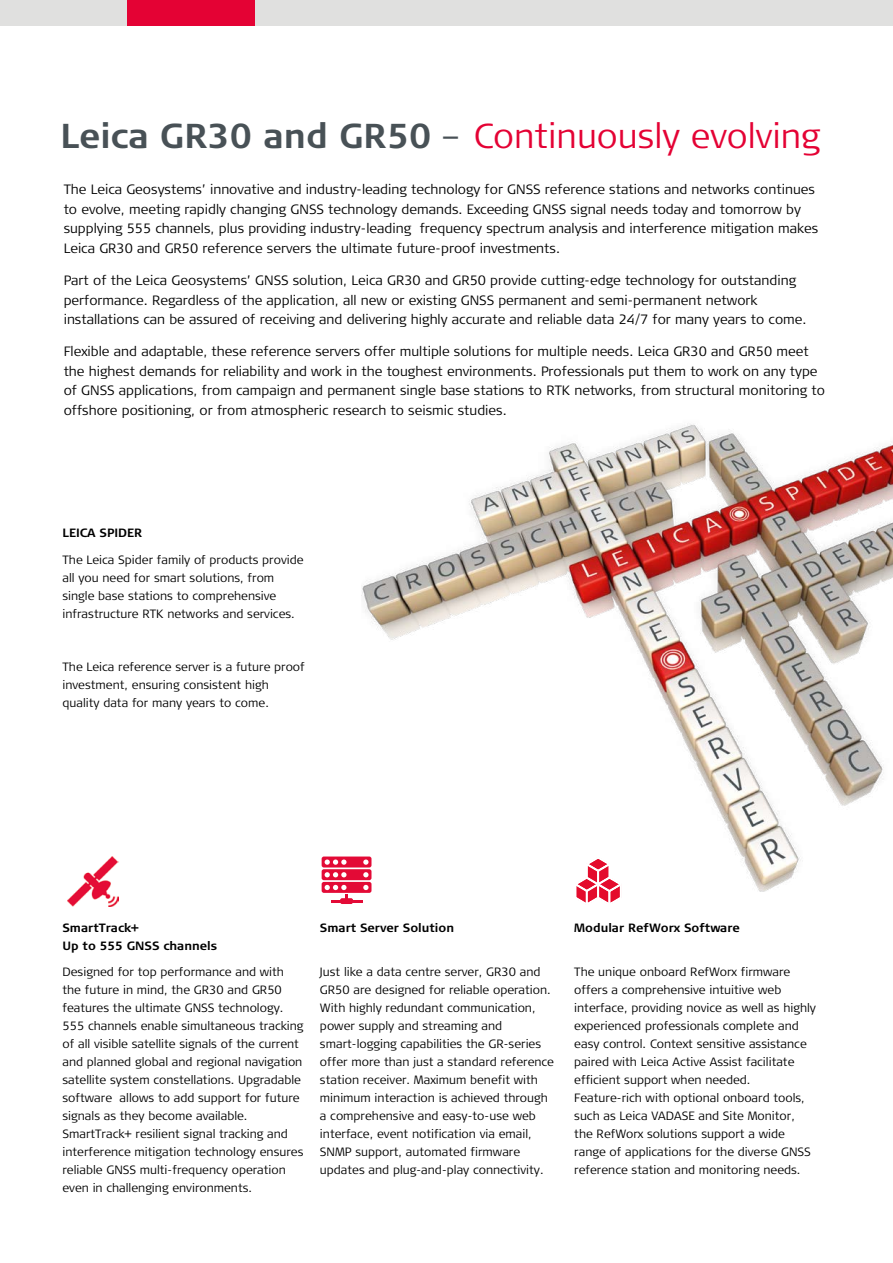
<style>
.page{position:relative;width:893px;height:1263px;background:#fff}
.page>*{position:absolute;margin:0;border:0;box-sizing:border-box;transform-origin:0 0}
.t1{font:300 34.5px "Signa Column";color:#e40234}
.t2{font:300 13.5px/19.5px "Signa Column";color:#000}
.t3{font:300 12px/18px "Signa Column";color:#000}
.t4{font:700 12px/18px "Signa Column";color:#000}
.s1{font-weight:700;color:#485156}
.s2{color:#485156}
</style>
<div class="page">
<div style="left:0;top:0;width:893px;height:26px;background:#e0e0df"></div>
<div style="left:128px;top:0;width:127px;height:26px;background:#e40234"></div>
<img style="left:67px;top:856px;width:51px;height:50px">
<hr style="left:331px;top:900px;width:31px;height:3px;background:#e30a36">
<svg style="left:322px;top:856px;width:49px;height:45px"></svg>
<svg style="left:576px;top:891px;width:44px;height:12px"></svg>
<img style="left:361px;top:424px;width:532px;height:467px">
<h1 class="t1" style="left:60px;top:114px;width:761px"><span class="s1">Leica GR30 and GR50</span> <span class="s2">–</span> Continuously evolving</h1>
<p class="t2" style="left:64px;top:180px;width:756px">The Leica Geosystems’ innovative and industry-leading technology for GNSS reference stations and networks continues to evolve, meeting rapidly changing GNSS technology demands. Exceeding GNSS signal needs today and tomorrow by supplying 555 channels, plus providing industry-leading frequency spectrum analysis and interference mitigation makes Leica GR30 and GR50 reference servers the ultimate future-proof investments.</p>
<p class="t2" style="left:64px;top:271px;width:744px">Part of the Leica Geosystems’ GNSS solution, Leica GR30 and GR50 provide cutting-edge technology for outstanding performance. Regardless of the application, all new or existing GNSS permanent and semi-permanent network installations can be assured of receiving and delivering highly accurate and reliable data 24/7 for many years to come.</p>
<p class="t2" style="left:64px;top:342px;width:763px">Flexible and adaptable, these reference servers offer multiple solutions for multiple needs. Leica GR30 and GR50 meet the highest demands for reliability and work in the toughest environments. Professionals put them to work on any type of GNSS applications, from campaign and permanent single base stations to RTK networks, from structural monitoring to offshore positioning, or from atmospheric research to seismic studies.</p>
<p class="t4" style="left:63px;top:524px;width:81px">LEICA SPIDER</p>
<p class="t3" style="left:63px;top:551px;width:243px">The Leica Spider family of products provide all you need for smart solutions, from single base stations to comprehensive infrastructure RTK networks and services.</p>
<p class="t3" style="left:63px;top:658px;width:244px">The Leica reference server is a future proof investment, ensuring consistent high quality data for many years to come.</p>
<p class="t4" style="left:63px;top:918px;width:156px">SmartTrack+<br>Up to 555 GNSS channels</p>
<p class="t3" style="left:63px;top:963px;width:243px">Designed for top performance and with the future in mind, the GR30 and GR50 features the ultimate GNSS technology.<br>555 channels enable simultaneous tracking of all visible satellite signals of the current and planned global and regional navigation satellite system constellations. Upgradable software allows to add support for future signals as they become available.<br>SmartTrack+ resilient signal tracking and interference mitigation technology ensures reliable GNSS multi-frequency operation even in challenging environments.</p>
<p class="t4" style="left:320px;top:918px;width:136px">Smart Server Solution</p>
<p class="t3" style="left:320px;top:963px;width:236px">Just like a data centre server, GR30 and GR50 are designed for reliable operation.<br>With highly redundant communication, power supply and streaming and smart-logging capabilities the GR-series offer more than just a standard reference station receiver. Maximum benefit with minimum interaction is achieved through a comprehensive and easy-to-use web interface, event notification via email, SNMP support, automated firmware updates and plug-and-play connectivity.</p>
<p class="t4" style="left:574px;top:918px;width:167px">Modular RefWorx Software</p>
<p class="t3" style="left:574px;top:963px;width:243px">The unique onboard RefWorx firmware offers a comprehensive intuitive web interface, providing novice as well as highly experienced professionals complete and easy control. Context sensitive assistance paired with Leica Active Assist facilitate efficient support when needed.<br>Feature-rich with optional onboard tools, such as Leica VADASE and Site Monitor, the RefWorx solutions support a wide range of applications for the diverse GNSS reference station and monitoring needs.</p>
</div>
